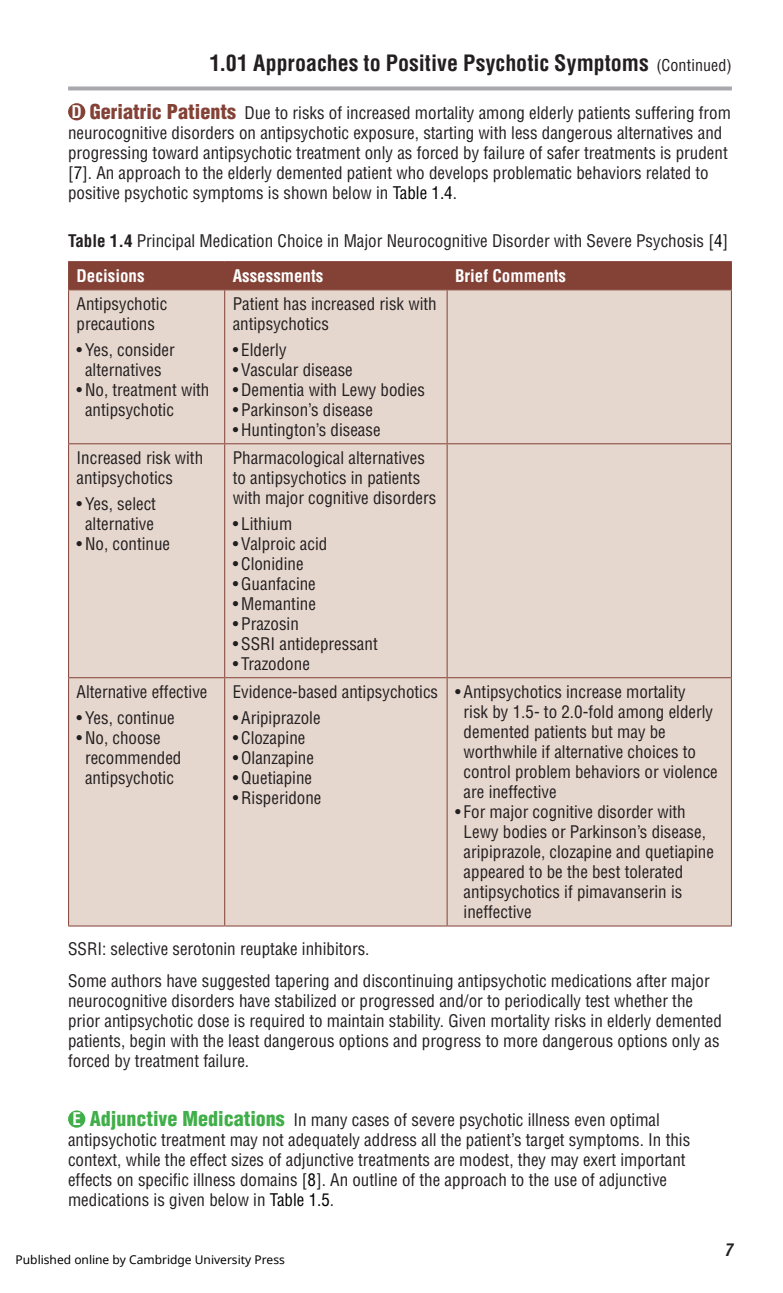
<style>
.page{position:relative;width:783px;height:1293px;background:#fff}
.page>*{position:absolute;margin:0;border:0;box-sizing:border-box;transform-origin:0 0}
.t1{font:700 condensed 22px "Helvetica LT Std";color:#231f20}
.A{font:condensed 17px/20px "Helvetica LT Std";color:#231f20}
.TSN{font:condensed 17px/20px "Helvetica LT Std";color:#231f20}
.TB{font:condensed 17px/20px "Helvetica LT Std";color:#231f20}
.TT{font:condensed 17px "Helvetica LT Std";color:#231f20}
.TCH{font:700 condensed 17px "Helvetica LT Std";color:#fff}
.t2{font:italic 700 condensed 17px "Helvetica LT Std";color:#231f20}
.t3{font:12px "Noto Sans";color:#000}
.s1{font-weight:400;font-size:16px}
.s2{font-weight:900;font-size:20px;color:#844136}
.s3{color:#000}
.s4{font-weight:700}
.s5{font-weight:900;font-size:20px;color:#40ae49}
</style>
<div class="page">
<svg style="left:68px;top:86px;width:663px;height:4px;background:#b2b3b6"></svg>
<div style="left:68px;top:103px;width:17px;height:17px;background:#844136;border-radius:50%"></div>
<div style="left:69px;top:290px;width:661px;height:635px;background:#e6d7ce"></div>
<hr style="left:68px;top:261px;width:157px;height:1px;background:#844136">
<hr style="left:225px;top:261px;width:222px;height:1px;background:#844136">
<hr style="left:447px;top:261px;width:284px;height:1px;background:#844136">
<div style="left:68px;top:262px;width:663px;height:27px;background:#844136"></div>
<hr style="left:68px;top:289px;width:157px;height:1px;background:#844136">
<hr style="left:68px;top:290px;width:1px;height:153px;background:#844136">
<hr style="left:225px;top:289px;width:222px;height:1px;background:#844136">
<hr style="left:224px;top:290px;width:1px;height:153px;background:#844136">
<hr style="left:447px;top:289px;width:284px;height:1px;background:#844136">
<hr style="left:446px;top:290px;width:1px;height:153px;background:#844136">
<hr style="left:730px;top:290px;width:1px;height:153px;background:#844136">
<hr style="left:68px;top:443px;width:157px;height:1px;background:#844136">
<hr style="left:68px;top:444px;width:1px;height:233px;background:#844136">
<hr style="left:225px;top:443px;width:222px;height:1px;background:#844136">
<hr style="left:224px;top:444px;width:1px;height:233px;background:#844136">
<hr style="left:447px;top:443px;width:284px;height:1px;background:#844136">
<hr style="left:446px;top:444px;width:1px;height:233px;background:#844136">
<hr style="left:730px;top:444px;width:1px;height:233px;background:#844136">
<hr style="left:68px;top:677px;width:157px;height:1px;background:#844136">
<hr style="left:68px;top:678px;width:1px;height:247px;background:#844136">
<hr style="left:225px;top:677px;width:222px;height:1px;background:#844136">
<hr style="left:224px;top:678px;width:1px;height:247px;background:#844136">
<hr style="left:447px;top:677px;width:284px;height:1px;background:#844136">
<hr style="left:446px;top:678px;width:1px;height:247px;background:#844136">
<hr style="left:730px;top:678px;width:1px;height:247px;background:#844136">
<hr style="left:68px;top:925px;width:157px;height:1px;background:#844136">
<hr style="left:225px;top:925px;width:222px;height:1px;background:#844136">
<hr style="left:447px;top:925px;width:284px;height:1px;background:#844136">
<div style="left:68px;top:1110px;width:17px;height:17px;background:#40ae49;border-radius:50%"></div>
<p class="t1" style="left:209px;top:49px;width:524px">1.01 Approaches to Positive Psychotic Symptoms <span class="s1">(Continued)</span></p>
<p class="A" style="left:68px;top:103px;width:664px;text-indent:22px"><span class="s2">Geriatric Patients</span> Due to risks of increased mortality among elderly patients suffering from neurocognitive disorders on antipsychotic exposure, starting with less dangerous alternatives and progressing toward antipsychotic treatment only as forced by failure of safer treatments is prudent [<span class="s3">7</span>]. An approach to the elderly demented patient who develops problematic behaviors related to positive psychotic symptoms is shown below in <span class="s3">Table 1.4</span>.</p>
<p class="TCH" style="left:71px;top:101px;width:12px">D</p>
<p class="TT" style="left:68px;top:231px;width:661px"><span class="s4">Table 1.4</span> Principal Medication Choice in Major Neurocognitive Disorder with Severe Psychosis [<span class="s3">4</span>]</p>
<p class="TCH" style="left:77px;top:265px;width:69px">Decisions</p>
<p class="TCH" style="left:233px;top:265px;width:92px">Assessments</p>
<p class="TCH" style="left:455px;top:265px;width:112px">Brief Comments</p>
<p class="TB" style="left:77px;top:294px;width:92px">Antipsychotic precautions</p>
<p class="A" style="left:77px;top:339px;width:100px;text-align:center">• Yes, consider alternatives</p>
<p class="A" style="left:85px;top:379px;width:126px;text-indent:-9px">• No, treatment with antipsychotic</p>
<p class="TB" style="left:233px;top:294px;width:205px">Patient has increased risk with antipsychotics</p>
<p class="A" style="left:233px;top:339px;width:55px">• Elderly</p>
<p class="A" style="left:233px;top:359px;width:122px">• Vascular disease</p>
<p class="A" style="left:233px;top:379px;width:194px">• Dementia with Lewy bodies</p>
<p class="A" style="left:233px;top:399px;width:142px">• Parkinson’s disease</p>
<p class="A" style="left:233px;top:419px;width:149px">• Huntington’s disease</p>
<p class="TB" style="left:77px;top:448px;width:128px">Increased risk with antipsychotics</p>
<p class="A" style="left:77px;top:493px;width:81px;text-align:center">• Yes, select alternative</p>
<p class="A" style="left:77px;top:533px;width:95px">• No, continue</p>
<p class="TB" style="left:77px;top:681px;width:132px">Alternative effective</p>
<p class="A" style="left:77px;top:707px;width:100px">• Yes, continue</p>
<p class="A" style="left:85px;top:727px;width:98px;text-indent:-9px">• No, choose recommended antipsychotic</p>
<p class="TB" style="left:233px;top:448px;width:205px">Pharmacological alternatives to antipsychotics in patients with major cognitive disorders</p>
<p class="A" style="left:233px;top:513px;width:61px">• Lithium</p>
<p class="A" style="left:233px;top:533px;width:96px">• Valproic acid</p>
<p class="A" style="left:233px;top:553px;width:72px">• Clonidine</p>
<p class="A" style="left:233px;top:573px;width:85px">• Guanfacine</p>
<p class="A" style="left:233px;top:593px;width:85px">• Memantine</p>
<p class="A" style="left:233px;top:613px;width:68px">• Prazosin</p>
<p class="A" style="left:233px;top:633px;width:146px">• SSRI antidepressant</p>
<p class="A" style="left:233px;top:653px;width:79px">• Trazodone</p>
<p class="TB" style="left:233px;top:681px;width:207px">Evidence-based antipsychotics</p>
<p class="A" style="left:233px;top:707px;width:89px">• Aripiprazole</p>
<p class="A" style="left:233px;top:727px;width:74px">• Clozapine</p>
<p class="A" style="left:233px;top:747px;width:83px">• Olanzapine</p>
<p class="A" style="left:233px;top:767px;width:81px">• Quetiapine</p>
<p class="A" style="left:233px;top:787px;width:90px">• Risperidone</p>
<p class="A" style="left:463px;top:681px;width:255px;text-indent:-9px">• Antipsychotics increase mortality<br>risk by 1.5- to 2.0-fold among elderly demented patients but may be worthwhile if alternative choices to control problem behaviors or violence are ineffective</p>
<p class="A" style="left:463px;top:801px;width:252px;text-indent:-9px">• For major cognitive disorder with<br>Lewy bodies or Parkinson’s disease, aripiprazole, clozapine and quetiapine appeared to be the best tolerated antipsychotics if pimavanserin is ineffective</p>
<p class="TSN" style="left:68px;top:939px;width:303px">SSRI: selective serotonin reuptake inhibitors.</p>
<p class="TSN" style="left:68px;top:970px;width:655px">Some authors have suggested tapering and discontinuing antipsychotic medications after major neurocognitive disorders have stabilized or progressed and/or to periodically test whether the prior antipsychotic dose is required to maintain stability. Given mortality risks in elderly demented patients, begin with the least dangerous options and progress to more dangerous options only as forced by treatment failure.</p>
<p class="A" style="left:68px;top:1110px;width:623px;text-indent:22px"><span class="s5">Adjunctive Medications</span> In many cases of severe psychotic illness even optimal antipsychotic treatment may not adequately address all the patient’s target symptoms. In this context, while the effect sizes of adjunctive treatments are modest, they may exert important effects on specific illness domains [<span class="s3">8</span>]. An outline of the approach to the use of adjunctive medications is given below in <span class="s3">Table 1.5</span>.</p>
<p class="TCH" style="left:72px;top:1108px;width:10px">E</p>
<p class="t3" style="left:16px;top:1251px;width:271px">Published online by Cambridge University Press</p>
<p class="t2" style="left:723px;top:1238px;width:10px">7</p>
</div>
